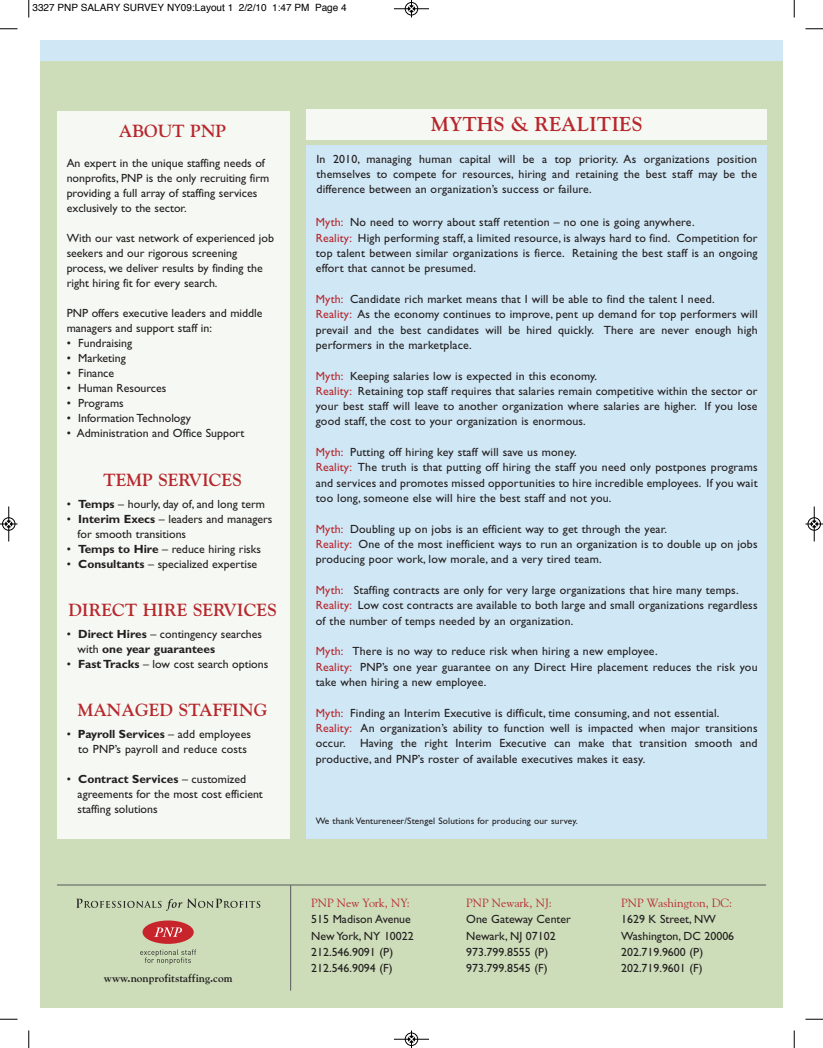
<style>
.page{position:relative;width:823px;height:1048px;background:#fff}
.page>*{position:absolute;margin:0;border:0;box-sizing:border-box;transform-origin:0 0}
.t1{font:700 20px "Goudy";color:#b7282e}
.t2{font:700 17.5px "Goudy";color:#b7282e}
.t3{font:11.88px/15.2px "Gill Sans";letter-spacing:.015em;color:#231f20}
.t4{font:700 11.88px/15px "Gill Sans";color:#231f20}
.t5{font:11.88px "Goudy";color:#b7282e}
.t6{font:700 11.25px "Goudy";color:#231f20}
.t7{font:10px "Helvetica";color:#000}
.t8{font:9.38px "Gill Sans";letter-spacing:.015em;color:#231f20}
.s1{font-weight:700}
.s2{font-weight:400}
.s3{color:#b7282e}
</style>
<div class="page">
<div style="left:40px;top:40px;width:742px;height:968px;background:#cdddb9"></div>
<svg style="left:76px;top:898px;width:184px;height:12px"></svg>
<div style="left:142px;top:920px;width:52px;height:23px;background:#c8242b;border-radius:50%"></div>
<svg style="left:155px;top:927px;width:27px;height:9px"></svg>
<svg style="left:140px;top:949px;width:56px;height:15px"></svg>
<hr style="left:57px;top:884px;width:709px;height:1px;background:#57585a">
<hr style="left:290px;top:885px;width:1px;height:105px;background:#57585a">
<div style="left:40px;top:40px;width:742px;height:20px;background:#d0e7f5"></div>
<div style="left:57px;top:111px;width:232px;height:728px;background:#f6f9f3"></div>
<div style="left:306px;top:145px;width:461px;height:693px;background:#d0e7f5"></div>
<div style="left:306px;top:110px;width:461px;height:30px;background:#f6f9f3"></div>
<svg style="left:28px;top:0;width:2px;height:18px"></svg>
<svg style="left:0;top:28px;width:18px;height:2px"></svg>
<svg style="left:793px;top:0;width:2px;height:18px"></svg>
<svg style="left:805px;top:28px;width:17px;height:2px"></svg>
<svg style="left:28px;top:1030px;width:2px;height:18px"></svg>
<svg style="left:0;top:1018px;width:18px;height:2px"></svg>
<svg style="left:793px;top:1030px;width:2px;height:18px"></svg>
<svg style="left:805px;top:1018px;width:17px;height:2px"></svg>
<hr style="left:394px;top:9px;width:35px;height:1px;background:#000">
<div style="left:405px;top:2px;width:13px;height:13px;border:1px solid #000;border-radius:50%"></div>
<svg style="left:408px;top:0;width:6px;height:18px"></svg>
<hr style="left:394px;top:1039px;width:35px;height:1px;background:#000">
<div style="left:405px;top:1032px;width:13px;height:13px;border:1px solid #000;border-radius:50%"></div>
<svg style="left:408px;top:1030px;width:6px;height:18px"></svg>
<hr style="left:9px;top:506px;width:1px;height:35px;background:#000">
<div style="left:2px;top:517px;width:13px;height:13px;border:1px solid #000;border-radius:50%"></div>
<svg style="left:0;top:521px;width:18px;height:6px"></svg>
<hr style="left:814px;top:506px;width:1px;height:35px;background:#000">
<div style="left:807px;top:517px;width:13px;height:13px;border:1px solid #000;border-radius:50%"></div>
<svg style="left:805px;top:521px;width:17px;height:6px"></svg>
<p class="t7" style="left:32px;top:4px;width:316px">3327 PNP SALARY SURVEY NY09:Layout 1 2/2/10 1:47 PM Page 4</p>
<h2 class="t2" style="left:119px;top:121px;width:109px">ABOUT PNP</h2>
<p class="t3" style="left:67px;top:156px;width:204px">An expert in the unique staffing needs of nonprofits, PNP is the only recruiting firm providing a full array of staffing services exclusively to the sector.</p>
<p class="t3" style="left:67px;top:231px;width:209px">With our vast network of experienced job seekers and our rigorous screening process, we deliver results by finding the right hiring fit for every search.</p>
<p class="t3" style="left:67px;top:306px;width:197px">PNP offers executive leaders and middle managers and support staff in:</p>
<p class="t3" style="left:67px;top:336px;width:67px">• Fundraising</p>
<p class="t3" style="left:67px;top:351px;width:61px">• Marketing</p>
<p class="t3" style="left:67px;top:366px;width:49px">• Finance</p>
<p class="t3" style="left:67px;top:381px;width:101px">• Human Resources</p>
<p class="t3" style="left:67px;top:396px;width:59px">• Programs</p>
<p class="t3" style="left:67px;top:411px;width:126px">• Information Technology</p>
<p class="t3" style="left:67px;top:426px;width:179px">• Administration and Office Support</p>
<h2 class="t2" style="left:103px;top:469px;width:140px">TEMP SERVICES</h2>
<p class="t3" style="left:67px;top:498px;width:200px">• <span class="s1">Temps</span> – hourly, day of, and long term</p>
<p class="t3" style="left:78px;top:513px;width:196px;text-indent:-11px">• <span class="s1">Interim Execs</span> – leaders and managers for smooth transitions</p>
<p class="t3" style="left:67px;top:543px;width:196px">• <span class="s1">Temps to Hire</span> – reduce hiring risks</p>
<p class="t3" style="left:67px;top:558px;width:192px">• <span class="s1">Consultants</span> – specialized expertise</p>
<h2 class="t2" style="left:68px;top:599px;width:210px">DIRECT HIRE SERVICES</h2>
<p class="t4" style="left:78px;top:628px;width:186px;text-indent:-11px"><span class="s2">•</span> Direct Hires <span class="s2">– contingency searches with</span> one year guarantees</p>
<p class="t3" style="left:67px;top:658px;width:203px">• <span class="s1">Fast Tracks</span> – low cost search options</p>
<h2 class="t2" style="left:78px;top:699px;width:191px">MANAGED STAFFING</h2>
<p class="t3" style="left:78px;top:728px;width:174px;text-indent:-11px">• <span class="s1">Payroll Services</span> – add employees to PNP’s payroll and reduce costs</p>
<p class="t3" style="left:78px;top:773px;width:187px;text-indent:-11px">• <span class="s1">Contract Services</span> – customized agreements for the most cost efficient staffing solutions</p>
<p class="t6" style="left:104px;top:971px;width:130px">www.nonprofitstaffing.com</p>
<h1 class="t1" style="left:431px;top:112px;width:213px">MYTHS &amp; REALITIES</h1>
<p class="t3" style="left:316px;top:152px;width:442px;text-align:justify">In 2010, managing human capital will be a top priority. As organizations position themselves to compete for resources, hiring and retaining the best staff may be the difference between an organization’s success or failure.</p>
<p class="t3" style="left:316px;top:216px;width:443px"><span class="s3">Myth:</span> No need to worry about staff retention – no one is going anywhere.<br><span class="s3">Reality:</span> High performing staff, a limited resource, is always hard to find. Competition for top talent between similar organizations is fierce. Retaining the best staff is an ongoing effort that cannot be presumed.</p>
<p class="t3" style="left:316px;top:292px;width:443px"><span class="s3">Myth:</span> Candidate rich market means that I will be able to find the talent I need.<br><span class="s3">Reality:</span> As the economy continues to improve, pent up demand for top performers will prevail and the best candidates will be hired quickly. There are never enough high performers in the marketplace.</p>
<p class="t3" style="left:316px;top:369px;width:443px"><span class="s3">Myth:</span> Keeping salaries low is expected in this economy.<br><span class="s3">Reality:</span> Retaining top staff requires that salaries remain competitive within the sector or your best staff will leave to another organization where salaries are higher. If you lose good staff, the cost to your organization is enormous.</p>
<p class="t3" style="left:316px;top:445px;width:443px"><span class="s3">Myth:</span> Putting off hiring key staff will save us money.<br><span class="s3">Reality:</span> The truth is that putting off hiring the staff you need only postpones programs and services and promotes missed opportunities to hire incredible employees. If you wait too long, someone else will hire the best staff and not you.</p>
<p class="t3" style="left:316px;top:522px;width:443px"><span class="s3">Myth:</span> Doubling up on jobs is an efficient way to get through the year.<br><span class="s3">Reality:</span> One of the most inefficient ways to run an organization is to double up on jobs producing poor work, low morale, and a very tired team.</p>
<p class="t3" style="left:316px;top:583px;width:443px"><span class="s3">Myth:</span> Staffing contracts are only for very large organizations that hire many temps.<br><span class="s3">Reality:</span> Low cost contracts are available to both large and small organizations regardless of the number of temps needed by an organization.</p>
<p class="t3" style="left:316px;top:644px;width:443px"><span class="s3">Myth:</span> There is no way to reduce risk when hiring a new employee.<br><span class="s3">Reality:</span> PNP’s one year guarantee on any Direct Hire placement reduces the risk you take when hiring a new employee.</p>
<p class="t3" style="left:316px;top:706px;width:443px"><span class="s3">Myth:</span> Finding an Interim Executive is difficult, time consuming, and not essential.<br><span class="s3">Reality:</span> An organization’s ability to function well is impacted when major transitions occur. Having the right Interim Executive can make that transition smooth and productive, and PNP’s roster of available executives makes it easy.</p>
<p class="t8" style="left:316px;top:817px;width:263px">We thank Ventureneer/Stengel Solutions for producing our survey.</p>
<p class="t5" style="left:311px;top:896px;width:100px">PNP New York, NY:</p>
<p class="t3" style="left:311px;top:912px;width:104px;line-height:16.2px">515 Madison Avenue<br>New York, NY 10022<br>212.546.9091 (P)<br>212.546.9094 (F)</p>
<p class="t5" style="left:466px;top:896px;width:87px">PNP Newark, NJ:</p>
<p class="t3" style="left:466px;top:912px;width:106px;line-height:16.2px">One Gateway Center<br>Newark, NJ 07102<br>973.799.8555 (P)<br>973.799.8545 (F)</p>
<p class="t5" style="left:621px;top:896px;width:112px">PNP Washington, DC:</p>
<p class="t3" style="left:621px;top:912px;width:114px;line-height:16.2px">1629 K Street, NW<br>Washington, DC 20006<br>202.719.9600 (P)<br>202.719.9601 (F)</p>
</div>
